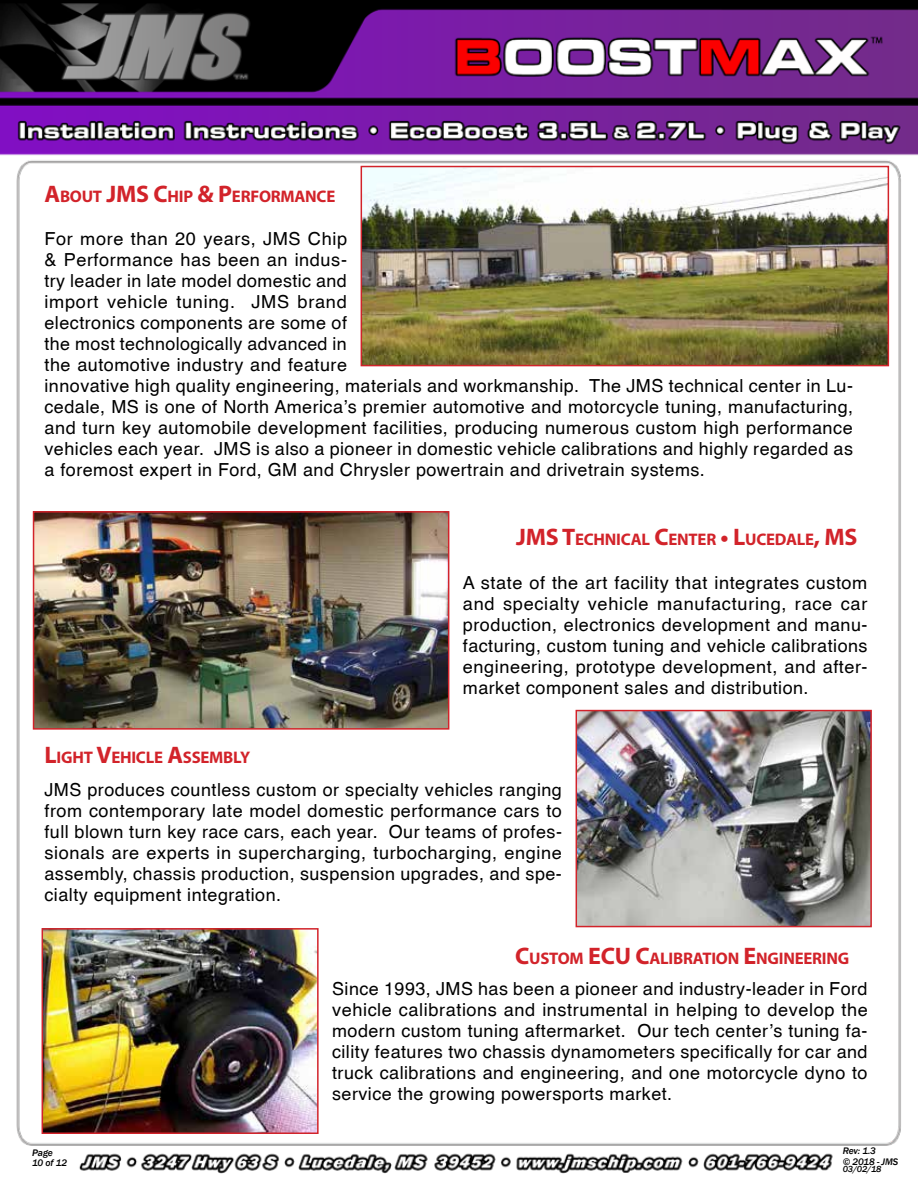
<style>
.page{position:relative;width:918px;height:1188px;background:#fff}
.page>*{position:absolute;margin:0;border:0;box-sizing:border-box;transform-origin:0 0}
.t1{font:18px/21px "Helvetica";letter-spacing:.025em;color:#000;text-align:justify}
.t2{font:700 16.8px "Myriad Pro";letter-spacing:-.015em;color:#d2232a}
.t3{font:italic 500 9.75px/10.5px "Franklin Gothic";letter-spacing:-.01em;color:#000}
.t4{font:italic 500 9px "Franklin Gothic";color:#000}
.s1{font-size:24px}
</style>
<div class="page">
<img style="left:0;top:0;width:918px;height:1174px">
<p class="t2" style="left:45px;top:185px;width:262px"><span class="s1">A</span>BOUT <span class="s1">JMS C</span>HIP <span class="s1">&amp; P</span>ERFORMANC</p>
<p class="t2" style="left:326px;top:185px;width:10px">E</p>
<p class="t1" style="left:45px;top:228px;width:810px;text-align:left">For more than 20 years, JMS Chip<br>&amp; Performance has been an indus-<br>try leader in late model domestic and<br>import vehicle tuning. JMS brand<br>electronics components are some of<br>the most technologically advanced in<br>the automotive industry and feature<br>innovative high quality engineering, materials and workmanship. The JMS technical center in Lu&shy;cedale, MS is one of North America’s premier automotive and motorcycle tuning, manufacturing, and turn key automobile development facilities, producing numerous custom high performance vehicles each year. JMS is also a pioneer in domestic vehicle calibrations and highly regarded as a foremost expert in Ford, GM and Chrysler powertrain and drivetrain systems.</p>
<p class="t2" style="left:516px;top:529px;width:99px"><span class="s1">JMS T</span>ECHNICAL</p>
<p class="t2" style="left:655px;top:529px;width:205px"><span class="s1">C</span>ENTER <span class="s1">• L</span>UCEDALE<span class="s1">, MS</span></p>
<p class="t2" style="left:45px;top:746px;width:207px"><span class="s1">L</span>IGHT <span class="s1">V</span>EHICLE <span class="s1">A</span>SSEMBLY</p>
<p class="t1" style="left:463px;top:572px;width:406px">A state of the art facility that integrates custom and specialty vehicle manufacturing, race car production, electronics development and manu&shy;facturing, custom tuning and vehicle calibrations engineering, prototype development, and after&shy;market component sales and distribution.</p>
<p class="t1" style="left:45px;top:779px;width:519px">JMS produces countless custom or specialty vehicles ranging from contemporary late model domestic performance cars to full blown turn key race cars, each year. Our teams of profes&shy;sionals are experts in supercharging, turbocharging, engine assembly, chassis production, suspension upgrades, and spe&shy;cialty equipment integration.</p>
<p class="t2" style="left:515px;top:947px;width:336px"><span class="s1">C</span>USTOM <span class="s1">ECU C</span>ALIBRATION <span class="s1">E</span>NGINEERING</p>
<p class="t1" style="left:332px;top:978px;width:537px">Since 1993, JMS has been a pioneer and industry-leader in Ford vehicle calibrations and instrumental in helping to develop the modern custom tuning aftermarket. Our tech center’s tuning fa&shy;cility features two chassis dynamometers specifically for car and truck calibrations and engineering, and one motorcycle dyno to service the growing powersports market.</p>
<p class="t3" style="left:32px;top:1147px;width:37px">Page<br>10 of 12</p>
<p class="t3" style="left:843px;top:1146px;width:57px">Rev: 1.3<br>© 2018 - JMS</p>
<p class="t4" style="left:843px;top:1163px;width:40px">03/02/18</p>
</div>
